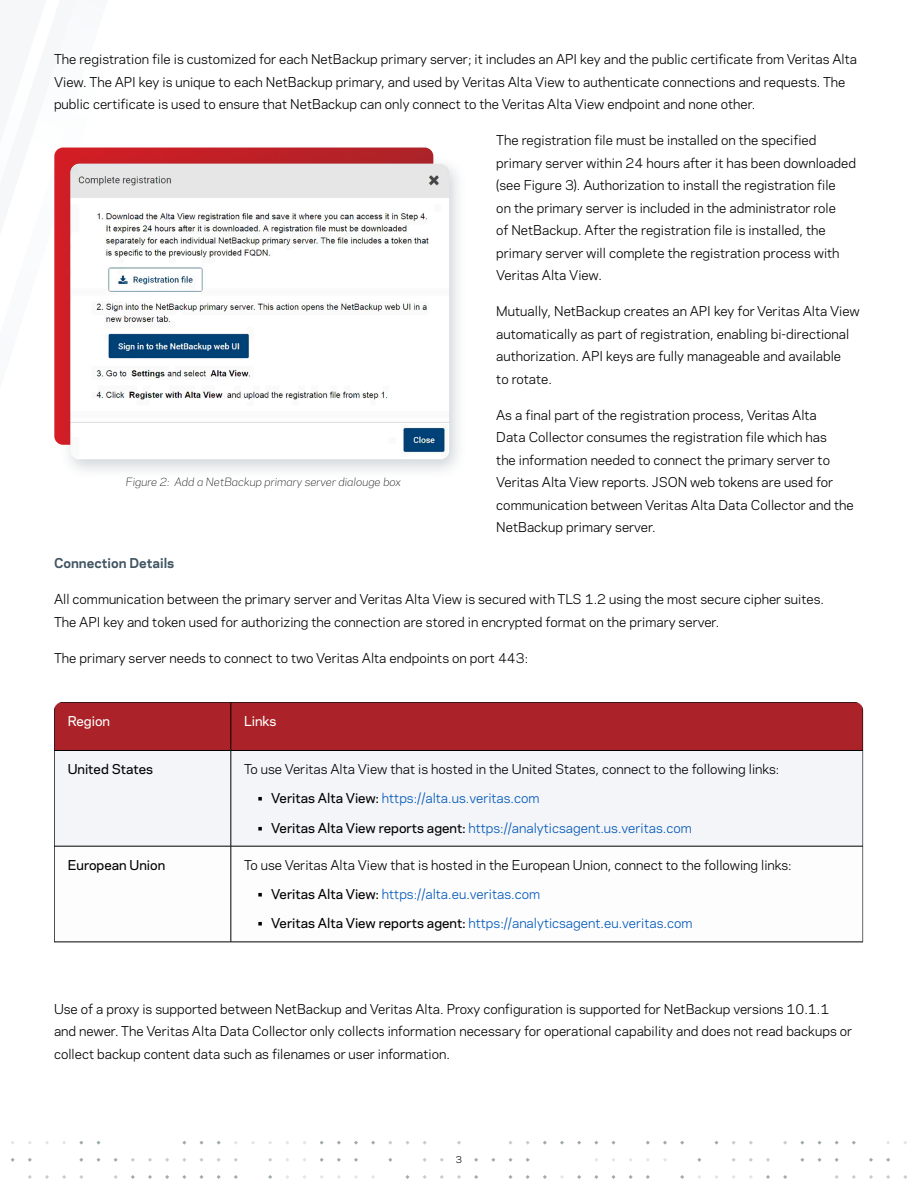
<style>
.page{position:relative;width:918px;height:1188px;background:#fff}
.page>*{position:absolute;margin:0;border:0;box-sizing:border-box;transform-origin:0 0}
.Body_Copy{font:12.75px/22.5px "Polaris";color:#000}
.t1{font:12.75px "Polaris";color:#0057b8}
.t2{font:500 12.75px "Polaris";color:#000}
.Paragraph_Subtitle{font:700 12.75px "Polaris";color:#425563}
.t3{font:500 12.75px "Polaris";color:#fff}
.t4{font:italic 300 10.65px "Polaris";color:#000}
.t5{font:9px "Polaris";color:#000}
.s1{font-weight:500;color:#000}
</style>
<div class="page">
<svg style="left:783px;top:1175px;width:4px;height:4px"></svg>
<svg style="left:766px;top:1158px;width:4px;height:4px"></svg>
<svg style="left:766px;top:1175px;width:4px;height:4px"></svg>
<svg style="left:749px;top:1158px;width:4px;height:4px"></svg>
<svg style="left:714px;top:1141px;width:5px;height:4px"></svg>
<svg style="left:697px;top:1158px;width:4px;height:4px"></svg>
<svg style="left:680px;top:1141px;width:4px;height:4px"></svg>
<svg style="left:680px;top:1175px;width:4px;height:4px"></svg>
<svg style="left:663px;top:1141px;width:4px;height:4px"></svg>
<svg style="left:646px;top:1141px;width:4px;height:4px"></svg>
<svg style="left:646px;top:1175px;width:4px;height:4px"></svg>
<svg style="left:629px;top:1175px;width:4px;height:4px"></svg>
<svg style="left:611px;top:1141px;width:5px;height:4px"></svg>
<svg style="left:611px;top:1175px;width:5px;height:4px"></svg>
<svg style="left:594px;top:1175px;width:4px;height:4px"></svg>
<svg style="left:577px;top:1141px;width:4px;height:4px"></svg>
<svg style="left:577px;top:1175px;width:4px;height:4px"></svg>
<svg style="left:560px;top:1141px;width:4px;height:4px"></svg>
<svg style="left:560px;top:1175px;width:4px;height:4px"></svg>
<svg style="left:543px;top:1141px;width:4px;height:4px"></svg>
<svg style="left:543px;top:1175px;width:4px;height:4px"></svg>
<svg style="left:526px;top:1158px;width:4px;height:4px"></svg>
<svg style="left:526px;top:1175px;width:4px;height:4px"></svg>
<svg style="left:508px;top:1141px;width:5px;height:4px"></svg>
<svg style="left:508px;top:1158px;width:5px;height:4px"></svg>
<svg style="left:508px;top:1175px;width:5px;height:4px"></svg>
<svg style="left:491px;top:1158px;width:4px;height:4px"></svg>
<svg style="left:474px;top:1158px;width:4px;height:4px"></svg>
<svg style="left:474px;top:1175px;width:4px;height:4px"></svg>
<svg style="left:457px;top:1141px;width:4px;height:4px"></svg>
<svg style="left:457px;top:1175px;width:4px;height:4px"></svg>
<svg style="left:440px;top:1158px;width:4px;height:4px"></svg>
<svg style="left:440px;top:1175px;width:4px;height:4px"></svg>
<svg style="left:423px;top:1175px;width:4px;height:4px"></svg>
<svg style="left:405px;top:1141px;width:5px;height:4px"></svg>
<svg style="left:405px;top:1175px;width:5px;height:4px"></svg>
<svg style="left:388px;top:1158px;width:4px;height:4px"></svg>
<svg style="left:371px;top:1141px;width:4px;height:4px"></svg>
<svg style="left:354px;top:1141px;width:4px;height:4px"></svg>
<svg style="left:354px;top:1158px;width:4px;height:4px"></svg>
<svg style="left:354px;top:1175px;width:4px;height:4px"></svg>
<svg style="left:337px;top:1141px;width:4px;height:4px"></svg>
<svg style="left:337px;top:1158px;width:4px;height:4px"></svg>
<svg style="left:320px;top:1158px;width:4px;height:4px"></svg>
<svg style="left:268px;top:1158px;width:4px;height:4px"></svg>
<svg style="left:268px;top:1175px;width:4px;height:4px"></svg>
<svg style="left:234px;top:1158px;width:4px;height:4px"></svg>
<svg style="left:234px;top:1175px;width:4px;height:4px"></svg>
<svg style="left:217px;top:1175px;width:4px;height:4px"></svg>
<svg style="left:199px;top:1141px;width:5px;height:4px"></svg>
<svg style="left:199px;top:1158px;width:5px;height:4px"></svg>
<svg style="left:199px;top:1175px;width:5px;height:4px"></svg>
<svg style="left:182px;top:1175px;width:4px;height:4px"></svg>
<svg style="left:165px;top:1158px;width:4px;height:4px"></svg>
<svg style="left:165px;top:1175px;width:4px;height:4px"></svg>
<svg style="left:148px;top:1158px;width:4px;height:4px"></svg>
<svg style="left:148px;top:1175px;width:4px;height:4px"></svg>
<svg style="left:131px;top:1158px;width:4px;height:4px"></svg>
<svg style="left:131px;top:1175px;width:4px;height:4px"></svg>
<svg style="left:114px;top:1158px;width:4px;height:4px"></svg>
<svg style="left:114px;top:1175px;width:4px;height:4px"></svg>
<svg style="left:96px;top:1141px;width:5px;height:4px"></svg>
<svg style="left:96px;top:1158px;width:5px;height:4px"></svg>
<svg style="left:79px;top:1158px;width:4px;height:4px"></svg>
<svg style="left:79px;top:1175px;width:4px;height:4px"></svg>
<svg style="left:62px;top:1175px;width:4px;height:4px"></svg>
<svg style="left:45px;top:1175px;width:4px;height:4px"></svg>
<svg style="left:28px;top:1158px;width:4px;height:4px"></svg>
<svg style="left:28px;top:1175px;width:4px;height:4px"></svg>
<svg style="left:11px;top:1158px;width:4px;height:4px"></svg>
<svg style="left:903px;top:1175px;width:4px;height:4px"></svg>
<svg style="left:886px;top:1158px;width:4px;height:4px"></svg>
<svg style="left:886px;top:1175px;width:4px;height:4px"></svg>
<svg style="left:869px;top:1158px;width:4px;height:4px"></svg>
<svg style="left:869px;top:1175px;width:4px;height:4px"></svg>
<svg style="left:852px;top:1141px;width:4px;height:4px"></svg>
<svg style="left:852px;top:1175px;width:4px;height:4px"></svg>
<svg style="left:835px;top:1158px;width:4px;height:4px"></svg>
<svg style="left:835px;top:1175px;width:4px;height:4px"></svg>
<svg style="left:817px;top:1141px;width:5px;height:4px"></svg>
<svg style="left:817px;top:1158px;width:5px;height:4px"></svg>
<svg style="left:800px;top:1158px;width:4px;height:4px"></svg>
<svg style="left:54px;top:148px;width:379px;height:296px;background:#c8262c"></svg>
<div style="left:59px;top:155px;width:408px;height:325px;background:#425563;opacity:.25"></div>
<img style="left:71px;top:164px;width:378px;height:293px">
<div style="left:55px;top:703px;width:808px;height:47px;background:#ab2328"></div>
<div style="left:54px;top:750px;width:177px;height:96px;background:#f4f5f8"></div>
<div style="left:231px;top:750px;width:632px;height:96px;background:#f4f5f8"></div>
<svg style="left:55px;top:847px;width:808px;height:95px"></svg>
<hr style="left:231px;top:751px;width:1px;height:95px;background:#000">
<hr style="left:231px;top:846px;width:1px;height:96px;background:#000">
<hr style="left:54px;top:702px;width:177px;height:1px;background:#000">
<hr style="left:54px;top:702px;width:1px;height:48px;background:#000">
<hr style="left:231px;top:702px;width:632px;height:1px;background:#000">
<hr style="left:231px;top:702px;width:1px;height:48px;background:#000">
<hr style="left:863px;top:702px;width:1px;height:48px;background:#000">
<hr style="left:54px;top:750px;width:177px;height:1px;background:#000">
<hr style="left:231px;top:750px;width:632px;height:1px;background:#000">
<hr style="left:54px;top:751px;width:1px;height:95px;background:#000">
<hr style="left:863px;top:751px;width:1px;height:95px;background:#000">
<hr style="left:54px;top:846px;width:1px;height:96px;background:#000">
<hr style="left:863px;top:846px;width:1px;height:96px;background:#000">
<hr style="left:54px;top:942px;width:177px;height:1px;background:#000">
<hr style="left:231px;top:942px;width:632px;height:1px;background:#000">
<hr style="left:54px;top:846px;width:177px;height:1px;background:#000">
<hr style="left:231px;top:846px;width:632px;height:1px;background:#000">
<p class="Body_Copy" style="left:54px;top:47px;width:805px">The registration file is customized for each NetBackup primary server; it includes an API key and the public certificate from Veritas Alta<br>View. The API key is unique to each NetBackup primary, and used by Veritas Alta View to authenticate connections and requests. The public certificate is used to ensure that NetBackup can only connect to the Veritas Alta View endpoint and none other.</p>
<p class="Body_Copy" style="left:496px;top:128px;width:361px">The registration file must be installed on the specified primary server within 24 hours after it has been downloaded (see Figure 3). Authorization to install the registration file<br>on the primary server is included in the administrator role<br>of NetBackup. After the registration file is installed, the primary server will complete the registration process with Veritas Alta View.</p>
<p class="Body_Copy" style="left:496px;top:299px;width:365px">Mutually, NetBackup creates an API key for Veritas Alta View automatically as part of registration, enabling bi-directional authorization. API keys are fully manageable and available<br>to rotate.</p>
<p class="Body_Copy" style="left:496px;top:403px;width:359px">As a final part of the registration process, Veritas Alta<br>Data Collector consumes the registration file which has<br>the information needed to connect the primary server to Veritas Alta View reports. JSON web tokens are used for communication between Veritas Alta Data Collector and the NetBackup primary server.</p>
<p class="Paragraph_Subtitle" style="left:54px;top:554px;width:122px">Connection Details</p>
<p class="Body_Copy" style="left:54px;top:587px;width:772px">All communication between the primary server and Veritas Alta View is secured with TLS 1.2 using the most secure cipher suites.<br>The API key and token used for authorizing the connection are stored in encrypted format on the primary server.</p>
<p class="Body_Copy" style="left:54px;top:646px;width:476px">The primary server needs to connect to two Veritas Alta endpoints on port 443:</p>
<p class="t4" style="left:126px;top:474px;width:277px">Figure 2: Add a NetBackup primary server dialouge box</p>
<p class="t3" style="left:68px;top:711px;width:44px">Region</p>
<p class="t3" style="left:244px;top:711px;width:34px">Links</p>
<p class="t2" style="left:68px;top:760px;width:87px">United States</p>
<p class="Body_Copy" style="left:244px;top:757px;width:537px">To use Veritas Alta View that is hosted in the United States, connect to the following links:</p>
<p class="t1" style="left:258px;top:789px;width:283px"><span class="s1">• Veritas Alta View:</span> https://alta.us.veritas.com</p>
<p class="t1" style="left:258px;top:818px;width:435px"><span class="s1">• Veritas Alta View reports agent:</span> https://analyticsagent.us.veritas.com</p>
<p class="t2" style="left:68px;top:855px;width:99px">European Union</p>
<p class="Body_Copy" style="left:244px;top:853px;width:549px">To use Veritas Alta View that is hosted in the European Union, connect to the following links:</p>
<p class="t1" style="left:258px;top:885px;width:284px"><span class="s1">• Veritas Alta View:</span> https://alta.eu.veritas.com</p>
<p class="t1" style="left:258px;top:914px;width:436px"><span class="s1">• Veritas Alta View reports agent:</span> https://analyticsagent.eu.veritas.com</p>
<p class="Body_Copy" style="left:54px;top:997px;width:800px">Use of a proxy is supported between NetBackup and Veritas Alta. Proxy configuration is supported for NetBackup versions 10.1.1 and newer. The Veritas Alta Data Collector only collects information necessary for operational capability and does not read backups or collect backup content data such as filenames or user information.</p>
<p class="t5" style="left:456px;top:1153px;width:8px">3</p>
</div>
